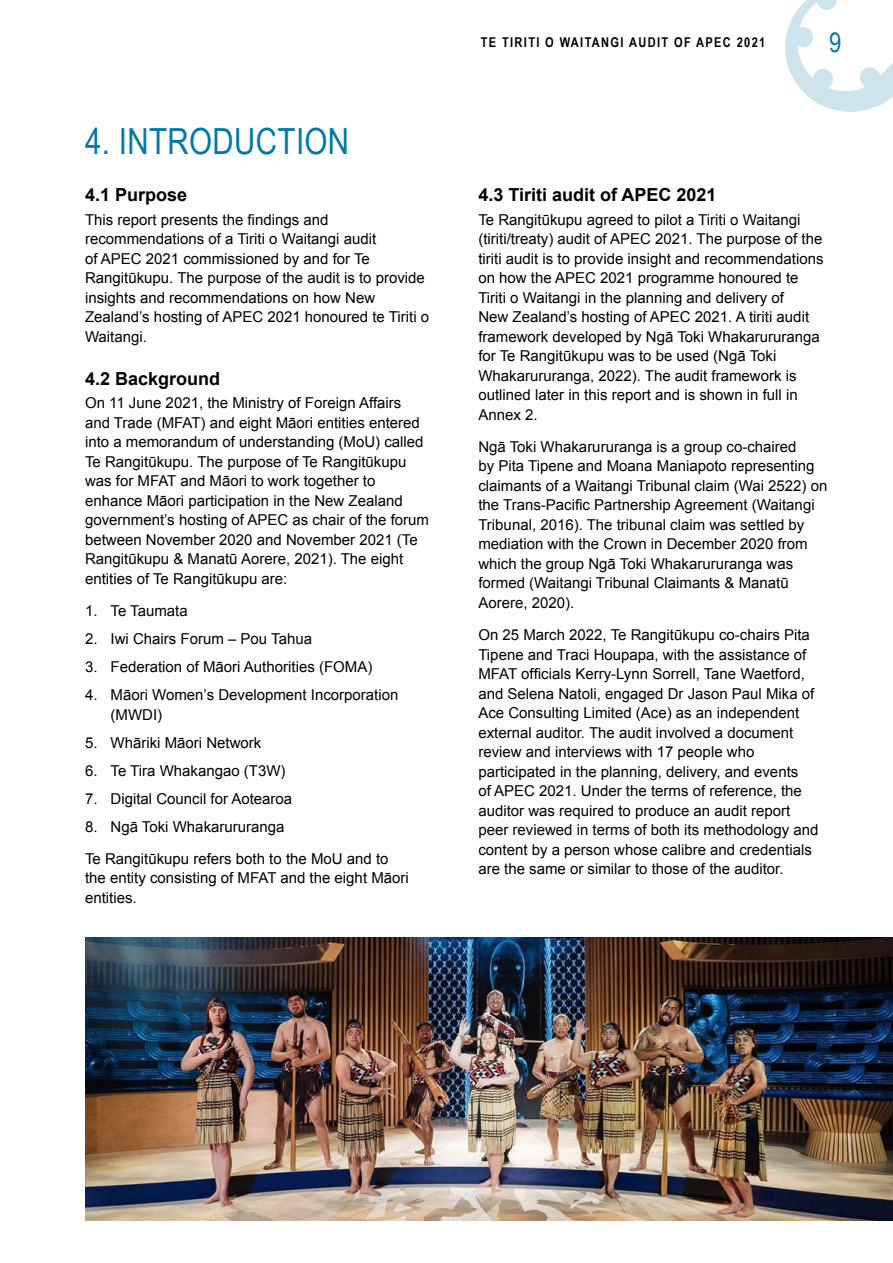
<style>
.page{position:relative;width:893px;height:1263px;background:#fff}
.page>*{position:absolute;margin:0;border:0;box-sizing:border-box;transform-origin:0 0}
.t1{font:36px "Arial Narrow";letter-spacing:.01em;color:#0078a7}
.t2{font:27px "Arial Narrow";color:#0078a7}
.t3{font:700 18px "Arial";color:#000}
.t4{font:15px/19.5px "Arial";color:#000}
.t5{font:700 13.5px "Arial Narrow";letter-spacing:.1em;color:#000}
</style>
<div class="page">
<svg style="left:785px;top:0;width:108px;height:112px"></svg>
<img style="left:85px;top:938px;width:808px;height:282px">
<h1 class="t1" style="left:85px;top:115px;width:266px">4. INTRODUCTION</h1>
<p class="t3" style="left:85px;top:183px;width:104px">4.1 Purpose</p>
<p class="t4" style="left:85px;top:210px;width:346px">This report presents the findings and recommendations of a Tiriti o Waitangi audit<br>of APEC 2021 commissioned by and for Te Rangitūkupu. The purpose of the audit is to provide insights and recommendations on how New Zealand’s hosting of APEC 2021 honoured te Tiriti o Waitangi.</p>
<p class="t3" style="left:85px;top:366px;width:137px">4.2 Background</p>
<p class="t4" style="left:85px;top:393px;width:346px">On 11 June 2021, the Ministry of Foreign Affairs and Trade (MFAT) and eight Māori entities entered into a memorandum of understanding (MoU) called Te Rangitūkupu. The purpose of Te Rangitūkupu was for MFAT and Māori to work together to enhance Māori participation in the New Zealand government’s hosting of APEC as chair of the forum between November 2020 and November 2021 (Te Rangitūkupu &amp; Manatū Aorere, 2021). The eight entities of Te Rangitūkupu are:</p>
<p class="t4" style="left:85px;top:601px;width:104px">1. Te Taumata</p>
<p class="t4" style="left:85px;top:629px;width:228px">2. Iwi Chairs Forum – Pou Tahua</p>
<p class="t4" style="left:85px;top:657px;width:289px">3. Federation of Māori Authorities (FOMA)</p>
<p class="t4" style="left:111px;top:685px;width:289px;text-indent:-26px">4. Māori Women’s Development Incorporation (MWDI)</p>
<p class="t4" style="left:85px;top:733px;width:178px">5. Whāriki Māori Network</p>
<p class="t4" style="left:85px;top:761px;width:202px">6. Te Tira Whakangao (T3W)</p>
<p class="t4" style="left:85px;top:789px;width:209px">7. Digital Council for Aotearoa</p>
<p class="t4" style="left:85px;top:810px;width:305px;line-height:32.2px">8. Ngā Toki Whakarururanga<br>Te Rangitūkupu refers both to the MoU and to</p>
<p class="t4" style="left:85px;top:868px;width:325px">the entity consisting of MFAT and the eight Māori entities.</p>
<p class="t5" style="left:481px;top:32px;width:286px">TE TIRITI O WAITANGI AUDIT OF APEC 2021</p>
<h2 class="t2" style="left:829px;top:22px;width:14px">9</h2>
<p class="t3" style="left:478px;top:183px;width:240px">4.3 Tiriti audit of APEC 2021</p>
<p class="t4" style="left:478px;top:210px;width:347px">Te Rangitūkupu agreed to pilot a Tiriti o Waitangi (tiriti/treaty) audit of APEC 2021. The purpose of the tiriti audit is to provide insight and recommendations on how the APEC 2021 programme honoured te Tiriti o Waitangi in the planning and delivery of<br>New Zealand’s hosting of APEC 2021. A tiriti audit framework developed by Ngā Toki Whakarururanga for Te Rangitūkupu was to be used (Ngā Toki Whakarururanga, 2022). The audit framework is outlined later in this report and is shown in full in Annex 2.</p>
<p class="t4" style="left:478px;top:437px;width:351px">Ngā Toki Whakarururanga is a group co-chaired<br>by Pita Tipene and Moana Maniapoto representing claimants of a Waitangi Tribunal claim (Wai 2522) on the Trans-Pacific Partnership Agreement (Waitangi Tribunal, 2016). The tribunal claim was settled by mediation with the Crown in December 2020 from which the group Ngā Toki Whakarururanga was formed (Waitangi Tribunal Claimants &amp; Manatū Aorere, 2020).</p>
<p class="t4" style="left:478px;top:625px;width:342px">On 25 March 2022, Te Rangitūkupu co-chairs Pita Tipene and Traci Houpapa, with the assistance of MFAT officials Kerry-Lynn Sorrell, Tane Waetford, and Selena Natoli, engaged Dr Jason Paul Mika of Ace Consulting Limited (Ace) as an independent external auditor. The audit involved a document review and interviews with 17 people who participated in the planning, delivery, and events<br>of APEC 2021. Under the terms of reference, the auditor was required to produce an audit report peer reviewed in terms of both its methodology and content by a person whose calibre and credentials are the same or similar to those of the auditor.</p>
</div>
